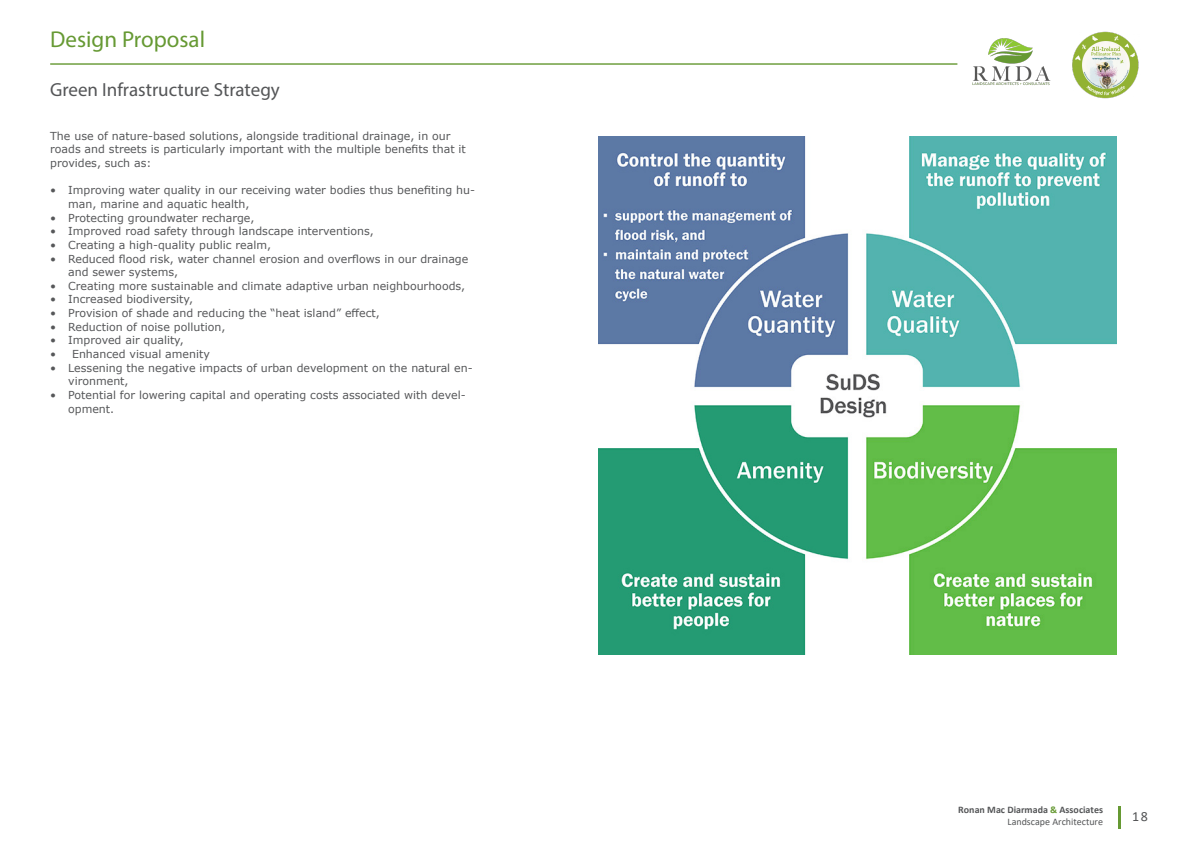
<style>
.page{position:relative;width:1191px;height:842px;background:#fff}
.page>*{position:absolute;margin:0;border:0;box-sizing:border-box;transform-origin:0 0}
.Head_1{font:23px "Myriad Pro";color:#693}
.Head_2{font:19px "Myriad Pro";color:#545557}
.t1{font:14px "Calibri";color:#545557}
.t2{font:11px/13.6px "Verdana";color:#57585a}
.t3{font:700 10px/12px "Calibri";color:#545557;text-align:right}
.s1{color:#693}
.s2{font-weight:400}
</style>
<div class="page">
<hr style="left:1117px;top:806px;width:3px;height:22px;background:#693">
<img style="left:972px;top:38px;width:79px;height:48px">
<hr style="left:50px;top:63px;width:907px;height:2px;background:#693">
<img style="left:1072px;top:31px;width:67px;height:68px">
<img style="left:598px;top:136px;width:518px;height:519px">
<p class="Head_1" style="left:50px;top:25px;width:156px">Design Proposal</p>
<p class="Head_2" style="left:50px;top:78px;width:231px">Green Infrastructure Strategy</p>
<p class="t2" style="left:50px;top:129px;width:417px">The use of nature-based solutions, alongside traditional drainage, in our roads and streets is particularly important with the multiple benefits that it provides, such as:</p>
<p class="t2" style="left:68px;top:183px;width:408px;text-indent:-18px">• Improving water quality in our receiving water bodies thus benefiting hu&shy;man, marine and aquatic health,</p>
<p class="t2" style="left:50px;top:211px;width:206px">• Protecting groundwater recharge,</p>
<p class="t2" style="left:50px;top:224px;width:325px">• Improved road safety through landscape interventions,</p>
<p class="t2" style="left:50px;top:238px;width:222px">• Creating a high-quality public realm,</p>
<p class="t2" style="left:68px;top:252px;width:402px;text-indent:-18px">• Reduced flood risk, water channel erosion and overflows in our drainage and sewer systems,</p>
<p class="t2" style="left:50px;top:279px;width:416px">• Creating more sustainable and climate adaptive urban neighbourhoods,</p>
<p class="t2" style="left:50px;top:293px;width:144px">• Increased biodiversity,</p>
<p class="t2" style="left:50px;top:306px;width:331px">• Provision of shade and reducing the “heat island” effect,</p>
<p class="t2" style="left:50px;top:320px;width:177px">• Reduction of noise pollution,</p>
<p class="t2" style="left:50px;top:333px;width:135px">• Improved air quality,</p>
<p class="t2" style="left:50px;top:347px;width:161px">• Enhanced visual amenity</p>
<p class="t2" style="left:68px;top:361px;width:406px;text-indent:-18px">• Lessening the negative impacts of urban development on the natural en&shy;vironment,</p>
<p class="t2" style="left:68px;top:388px;width:399px;text-indent:-18px">• Potential for lowering capital and operating costs associated with devel&shy;opment.</p>
<p class="t3" style="left:958px;top:804px;width:146px">Ronan Mac Diarmada <span class="s1">&amp;</span> Associates<br><span class="s2">Landscape Architecture</span></p>
<p class="t1" style="left:1132px;top:807px;width:17px">18</p>
</div>
